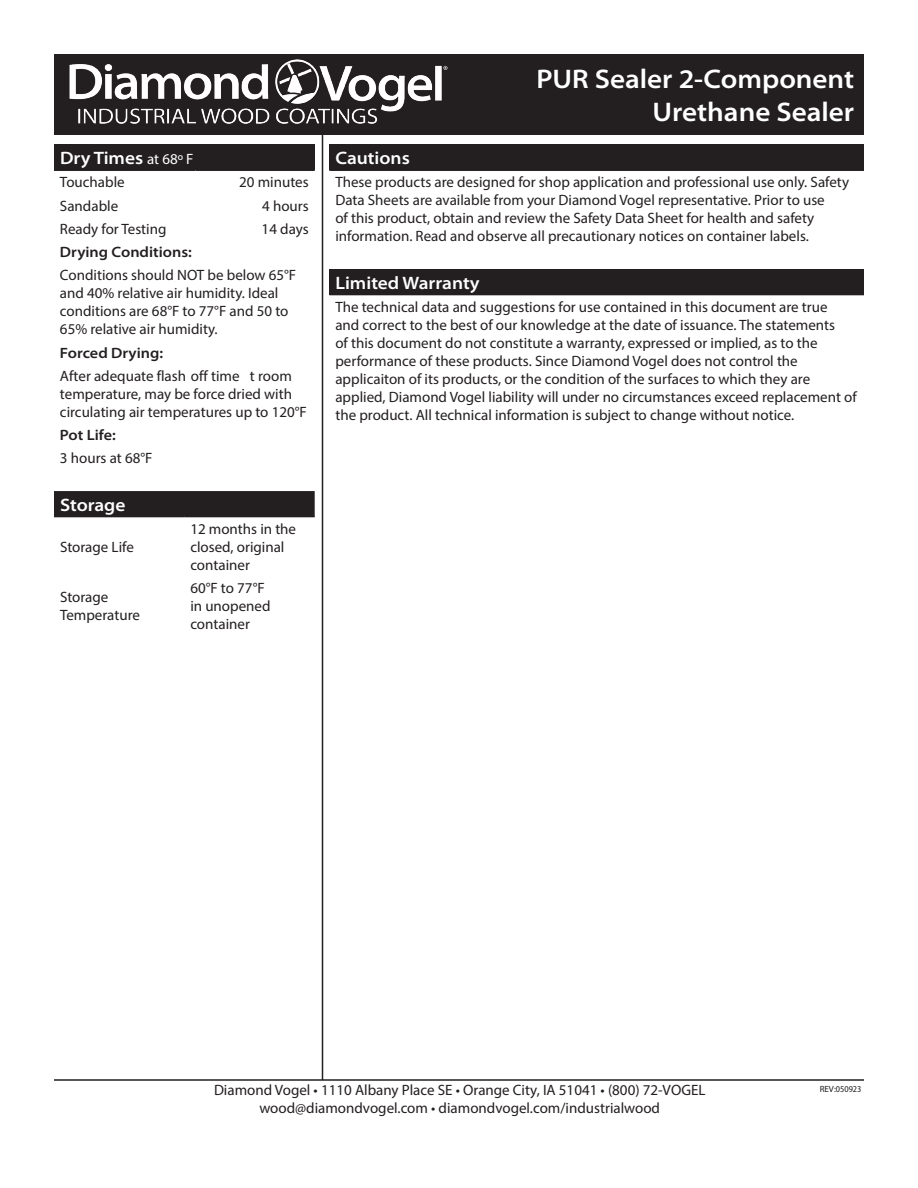
<style>
.page{position:relative;width:918px;height:1188px;background:#fff}
.page>*{position:absolute;margin:0;border:0;box-sizing:border-box;transform-origin:0 0}
.t1{font:600 semi-expanded 27px/32.4px "Myriad Pro";color:#fff;text-align:right}
.t2{font:600 semi-expanded 18px "Myriad Pro";color:#fff}
.t3{font:15px/18px "Myriad Pro";color:#231f20}
.t4{font:600 semi-expanded 15px "Myriad Pro";color:#231f20}
.t5{font:semi-condensed 9px "Myriad Pro";color:#231f20}
.s1{font-weight:400;font-stretch:normal;font-size:15px}
.s2{font-stretch:normal}
</style>
<div class="page">
<div style="left:55px;top:55px;width:808px;height:79px;background:#231f20"></div>
<div style="left:54px;top:54px;width:810px;height:81px;border:2px solid #231f20"></div>
<div style="left:54px;top:145px;width:261px;height:25px;background:#231f20"></div>
<hr style="left:54px;top:169px;width:141px;height:2px;background:#231f20">
<hr style="left:195px;top:169px;width:120px;height:2px;background:#231f20">
<div style="left:54px;top:491px;width:261px;height:25px;background:#231f20"></div>
<hr style="left:54px;top:516px;width:130px;height:1px;background:#231f20">
<hr style="left:184px;top:516px;width:131px;height:1px;background:#231f20">
<hr style="left:322px;top:135px;width:1px;height:945px;background:#231f20">
<div style="left:329px;top:145px;width:535px;height:25px;background:#231f20"></div>
<hr style="left:329px;top:169px;width:535px;height:2px;background:#231f20">
<div style="left:329px;top:269px;width:535px;height:26px;background:#231f20"></div>
<hr style="left:54px;top:1079px;width:810px;height:2px;background:#231f20">
<img style="left:69px;top:59px;width:379px;height:65px">
<p class="t2" style="left:60px;top:148px;width:135px">Dry Times <span class="s1">at 68º F</span></p>
<p class="t3" style="left:60px;top:173px;width:66px">Touchable</p>
<p class="t3" style="left:239px;top:173px;width:71px">20 minutes</p>
<p class="t3" style="left:60px;top:197px;width:60px">Sandable</p>
<p class="t3" style="left:262px;top:197px;width:48px">4 hours</p>
<p class="t3" style="left:60px;top:220px;width:108px">Ready for Testing</p>
<p class="t3" style="left:262px;top:220px;width:49px">14 days</p>
<p class="t4" style="left:60px;top:244px;width:133px">Drying Conditions:</p>
<p class="t3" style="left:60px;top:266px;width:238px">Conditions should NOT be below 65°F and 40% relative air humidity. Ideal conditions are 68°F to 77°F and 50 to 65% relative air humidity.</p>
<p class="t4" style="left:60px;top:344px;width:105px">Forced Drying:</p>
<p class="t3" style="left:60px;top:367px;width:248px">After adequate flash off time t room temperature, may be force dried with circulating air temperatures up to 120°F</p>
<p class="t4" style="left:60px;top:427px;width:57px">Pot Life:</p>
<p class="t3" style="left:60px;top:449px;width:94px">3 hours at 68°F</p>
<p class="t2" style="left:60px;top:494px;width:67px">Storage</p>
<p class="t3" style="left:60px;top:538px;width:75px">Storage Life</p>
<p class="t3" style="left:190px;top:520px;width:107px">12 months in the closed, original container</p>
<p class="t3" style="left:60px;top:588px;width:81px">Storage<br>Temperature</p>
<p class="t3" style="left:190px;top:579px;width:82px">60°F to 77°F in unopened container</p>
<p class="t1" style="left:536px;top:64px;width:319px">PUR Sealer 2-Component<br>Urethane Sealer</p>
<p class="t2" style="left:335px;top:148px;width:76px">Cautions</p>
<p class="t3" style="left:335px;top:173px;width:515px">These products are designed for shop application and professional use only. Safety Data Sheets are available from your Diamond Vogel representative. Prior to use<br>of this product, obtain and review the Safety Data Sheet for health and safety information. Read and observe all precautionary notices on container labels.</p>
<p class="t2" style="left:335px;top:272px;width:146px">Limited Warranty</p>
<p class="t3" style="left:335px;top:298px;width:523px">The technical data and suggestions for use contained in this document are true<br>and correct to the best of our knowledge at the date of issuance. The statements<br>of this document do not constitute a warranty, expressed or implied, as to the performance of these products. Since Diamond Vogel does not control the applicaiton of its products, or the condition of the surfaces to which they are applied, Diamond Vogel liability will under no circumstances exceed replacement of the product. All technical information is subject to change without notice.</p>
<p class="t3" style="left:214px;top:1081px;width:493px">Diamond Vogel • 1110 Albany Place SE • Orange City, IA 51041 • (800) 72-VOGEL</p>
<p class="t3" style="left:259px;top:1099px;width:402px">wood@diamondvogel.com • diamondvogel.com/industrialwood</p>
<p class="t5" style="left:820px;top:1083px;width:43px"><span class="s2">REV:</span>050923</p>
</div>
